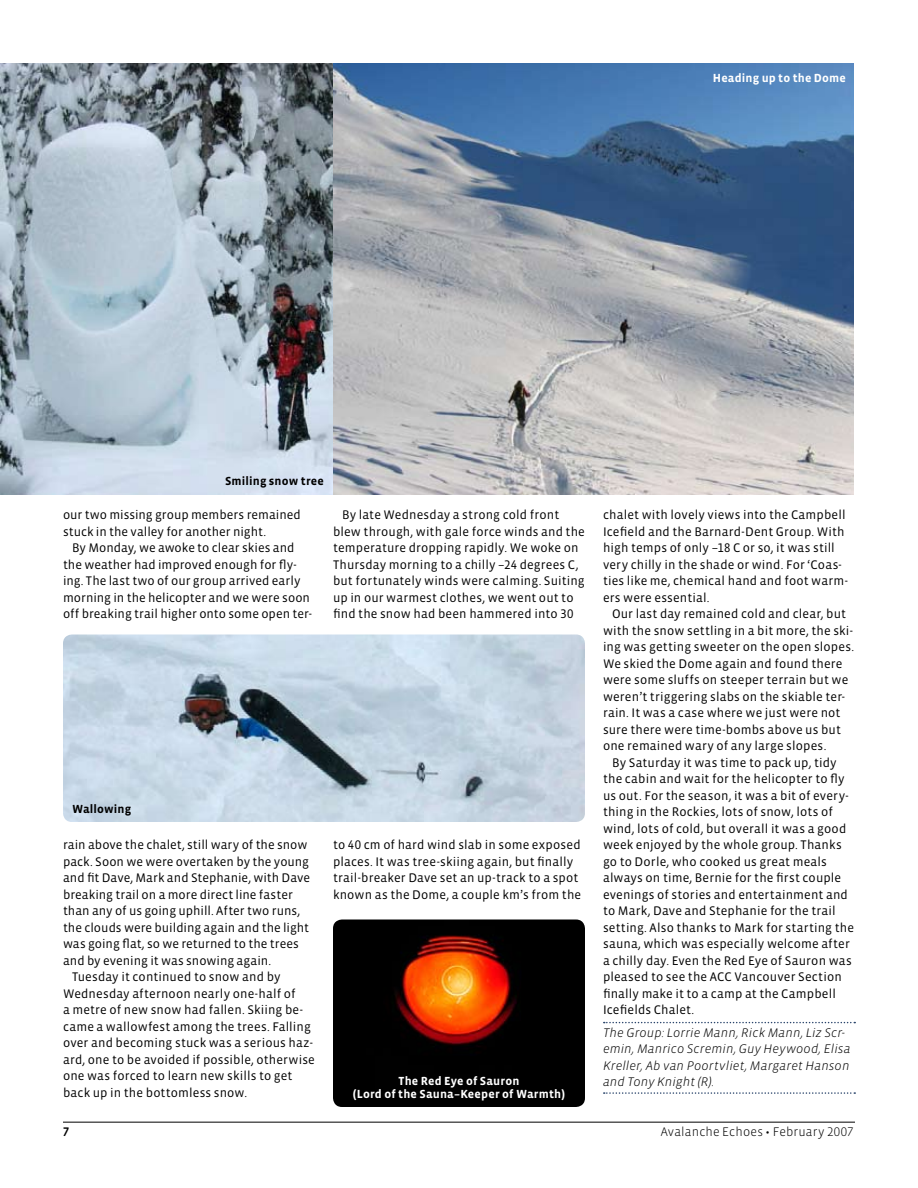
<style>
.page{position:relative;width:918px;height:1188px;background:#fff}
.page>*{position:absolute;margin:0;border:0;box-sizing:border-box;transform-origin:0 0}
.t1{font:12.75px/16.5px "Vista Sans OT";letter-spacing:.01em;color:#000}
.t2{font:italic 300 12.75px/16.5px "Vista Sans OT";letter-spacing:.005em;color:#000}
.t3{font:300 12.75px "Vista Sans OT";letter-spacing:.01em;color:#000}
.t4{font:700 12px "Vista Sans OT";letter-spacing:.015em;color:#fff}
.t5{font:700 12px "Vista Sans OT";letter-spacing:.01em;color:#000}
</style>
<div class="page">
<hr style="left:63px;top:1122px;width:792px;height:1px;background:#000">
<svg style="left:604px;top:1022px;width:251px;height:1px"></svg>
<svg style="left:604px;top:1092px;width:251px;height:2px"></svg>
<img style="left:333px;top:920px;width:252px;height:187px;border-radius:9px">
<img style="left:0;top:63px;width:854px;height:432px">
<img style="left:63px;top:634px;width:522px;height:188px;border-radius:9px">
<p class="t4" style="left:713px;top:72px;width:135px">Heading up to the Dome</p>
<p class="t5" style="left:225px;top:475px;width:100px">Smiling snow tree</p>
<p class="t1" style="left:63px;top:507px;width:239px">our two missing group members remained stuck in the valley for another night.</p>
<p class="t1" style="left:63px;top:540px;width:250px;text-indent:9px">By Monday, we awoke to clear skies and the weather had improved enough for fly&shy;ing. The last two of our group arrived early morning in the helicopter and we were soon off breaking trail higher onto some open ter-</p>
<p class="t5" style="left:72px;top:802px;width:61px">Wallowing</p>
<p class="t1" style="left:63px;top:837px;width:246px">rain above the chalet, still wary of the snow</p>
<p class="t1" style="left:63px;top:854px;width:248px">pack. Soon we were overtaken by the young</p>
<p class="t1" style="left:63px;top:870px;width:249px">and fit Dave, Mark and Stephanie, with Dave</p>
<p class="t1" style="left:63px;top:887px;width:231px">breaking trail on a more direct line faster</p>
<p class="t1" style="left:63px;top:903px;width:239px">than any of us going uphill. After two runs,</p>
<p class="t1" style="left:63px;top:920px;width:248px">the clouds were building again and the light</p>
<p class="t1" style="left:63px;top:936px;width:237px">was going flat, so we returned to the trees</p>
<p class="t1" style="left:63px;top:953px;width:210px">and by evening it was snowing again.</p>
<p class="t1" style="left:72px;top:969px;width:210px">Tuesday it continued to snow and by</p>
<p class="t1" style="left:63px;top:986px;width:234px">Wednesday afternoon nearly one-half of</p>
<p class="t1" style="left:63px;top:1002px;width:242px">a metre of new snow had fallen. Skiing be-</p>
<p class="t1" style="left:63px;top:1019px;width:249px">came a wallowfest among the trees. Falling</p>
<p class="t1" style="left:63px;top:1035px;width:251px">over and becoming stuck was a serious haz-</p>
<p class="t1" style="left:63px;top:1052px;width:253px">ard, one to be avoided if possible, otherwise</p>
<p class="t1" style="left:63px;top:1068px;width:231px">one was forced to learn new skills to get</p>
<p class="t1" style="left:63px;top:1085px;width:186px">back up in the bottomless snow.</p>
<p class="t1" style="left:333px;top:507px;width:253px;text-indent:9px">By late Wednesday a strong cold front blew through, with gale force winds and the temperature dropping rapidly. We woke on Thursday morning to a chilly –24 degrees C, but fortunately winds were calming. Suiting up in our warmest clothes, we went out to find the snow had been hammered into 30</p>
<p class="t1" style="left:333px;top:837px;width:250px">to 40 cm of hard wind slab in some exposed places. It was tree-skiing again, but finally trail-breaker Dave set an up-track to a spot known as the Dome, a couple km’s from the</p>
<p class="t1" style="left:603px;top:507px;width:246px">chalet with lovely views into the Campbell Icefield and the Barnard-Dent Group. With high temps of only –18 C or so, it was still very chilly in the shade or wind. For ‘Coas&shy;ties like me, chemical hand and foot warm&shy;ers were essential.</p>
<p class="t1" style="left:603px;top:606px;width:253px;text-indent:9px">Our last day remained cold and clear, but with the snow settling in a bit more, the ski&shy;ing was getting sweeter on the open slopes.<br>We skied the Dome again and found there were some sluffs on steeper terrain but we weren’t triggering slabs on the skiable ter&shy;rain. It was a case where we just were not sure there were time-bombs above us but one remained wary of any large slopes.</p>
<p class="t1" style="left:603px;top:755px;width:253px;text-indent:9px">By Saturday it was time to pack up, tidy the cabin and wait for the helicopter to fly us out. For the season, it was a bit of every&shy;thing in the Rockies, lots of snow, lots of wind, lots of cold, but overall it was a good week enjoyed by the whole group. Thanks go to Dorle, who cooked us great meals always on time, Bernie for the first couple evenings of stories and entertainment and to Mark, Dave and Stephanie for the trail setting. Also thanks to Mark for starting the sauna, which was especially welcome after a chilly day. Even the Red Eye of Sauron was pleased to see the ACC Vancouver Section finally make it to a camp at the Campbell Icefields Chalet.</p>
<p class="t2" style="left:603px;top:1025px;width:249px">The Group: Lorrie Mann, Rick Mann, Liz Scr&shy;emin, Manrico Scremin, Guy Heywood, Elisa<br>Kreller, Ab van Poortvliet, Margaret Hanson</p>
<p class="t4" style="left:398px;top:1074px;width:123px">The Red Eye of Sauron</p>
<p class="t2" style="left:603px;top:1074px;width:113px">and Tony Knight (R).</p>
<p class="t4" style="left:353px;top:1088px;width:214px">(Lord of the Sauna–Keeper of Warmth)</p>
<p class="t3" style="left:661px;top:1125px;width:194px">Avalanche Echoes • February 2007</p>
</div>
